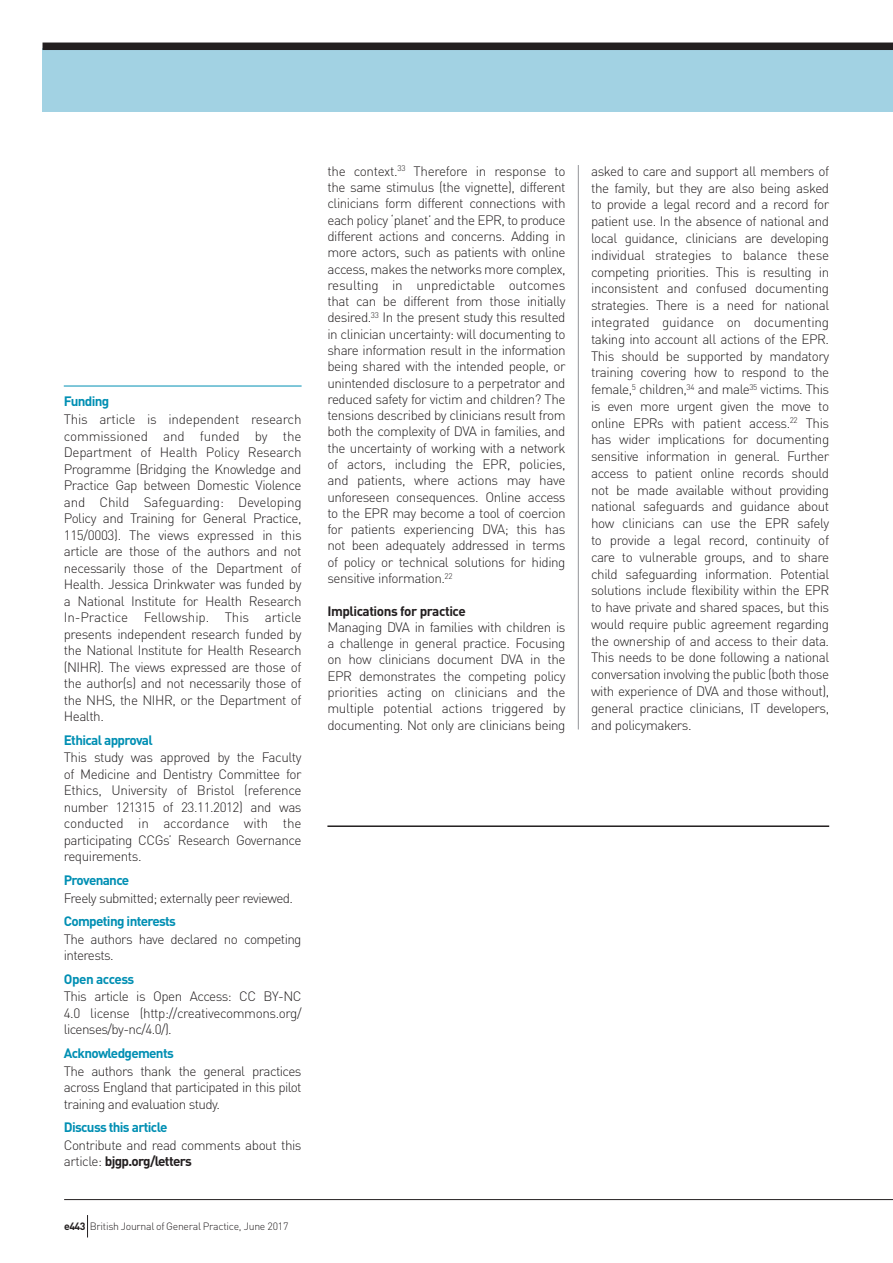
<style>
.page{position:relative;width:893px;height:1263px;background:#fff}
.page>*{position:absolute;margin:0;border:0;box-sizing:border-box;transform-origin:0 0}
.t1{font:300 13.5px/16.8px "DIN";letter-spacing:-.035em;color:#231f20;text-align:justify}
.t2{font:700 13.5px "DIN";letter-spacing:-.05em;color:#008fb3}
.t3{font:700 13.5px "DIN";letter-spacing:-.035em;color:#231f20}
.t4{font:300 10.5px "DIN";letter-spacing:-.025em;color:#231f20}
.s1{font-weight:700}
</style>
<div class="page">
<div style="left:43px;top:48px;width:850px;height:64px;background:#a2d2e3"></div>
<div style="left:43px;top:43px;width:850px;height:7px;background:#231f20"></div>
<hr style="left:578px;top:165px;width:1px;height:564px;background:#939598">
<hr style="left:64px;top:386px;width:238px;height:1px;background:#008fb3">
<hr style="left:327px;top:825px;width:502px;height:2px;background:#231f20">
<hr style="left:64px;top:1199px;width:829px;height:1px;background:#231f20">
<svg style="left:87px;top:1215px;width:1px;height:22px"></svg>
<p class="t2" style="left:64px;top:393px;width:47px">Funding</p>
<p class="t1" style="left:64px;top:411px;width:239px">This article is independent research commissioned and funded by the Department of Health Policy Research Programme (Bridging the Knowledge and Practice Gap between Domestic Violence and Child Safeguarding: Developing Policy and Training for General Practice, 115/0003). The views expressed in this article are those of the authors and not necessarily those of the Department of Health. Jessica Drinkwater was funded by a National Institute for Health Research In-Practice Fellowship. This article presents independent research funded by the National Institute for Health Research (NIHR). The views expressed are those of the author(s) and not necessarily those of the NHS, the NIHR, or the Department of Health.</p>
<p class="t2" style="left:64px;top:731px;width:91px">Ethical approval</p>
<p class="t1" style="left:64px;top:749px;width:239px">This study was approved by the Faculty of Medicine and Dentistry Committee for Ethics, University of Bristol (reference number 121315 of 23.11.2012) and was conducted in accordance with the participating CCGs’ Research Governance requirements.</p>
<p class="t2" style="left:64px;top:871px;width:67px">Provenance</p>
<p class="t1" style="left:64px;top:889px;width:231px">Freely submitted; externally peer reviewed.</p>
<p class="t2" style="left:64px;top:912px;width:114px">Competing interests</p>
<p class="t1" style="left:64px;top:930px;width:239px">The authors have declared no competing interests.</p>
<p class="t2" style="left:64px;top:970px;width:72px">Open access</p>
<p class="t1" style="left:64px;top:988px;width:239px">This article is Open Access: CC BY-NC 4.0 license (http://creativecommons.org/ licenses/by-nc/4.0/).</p>
<p class="t2" style="left:64px;top:1044px;width:112px">Acknowledgements</p>
<p class="t1" style="left:64px;top:1062px;width:239px">The authors thank the general practices across England that participated in this pilot training and evaluation study.</p>
<p class="t2" style="left:64px;top:1118px;width:105px">Discuss this article</p>
<p class="t1" style="left:64px;top:1136px;width:239px">Contribute and read comments about this article: <span class="s1">bjgp.org/letters</span></p>
<p class="t4" style="left:64px;top:1219px;width:226px"><span class="s1">e443</span> British Journal of General Practice, June 2017</p>
<p class="t1" style="left:327px;top:163px;width:240px;line-height:16.4px">the context.<sup>33</sup> Therefore in response to the same stimulus (the vignette), different clinicians form different connections with each policy ‘planet’ and the EPR, to produce different actions and concerns. Adding in more actors, such as patients with online access, makes the networks more complex, resulting in unpredictable outcomes that can be different from those initially desired.<sup>33</sup> In the present study this resulted in clinician uncertainty: will documenting to share information result in the information being shared with the intended people, or unintended disclosure to a perpetrator and reduced safety for victim and children? The tensions described by clinicians result from both the complexity of DVA in families, and the uncertainty of working with a network of actors, including the EPR, policies, and patients, where actions may have unforeseen consequences. Online access to the EPR may become a tool of coercion for patients experiencing DVA; this has not been adequately addressed in terms of policy or technical solutions for hiding sensitive information.<sup>22</sup></p>
<p class="t3" style="left:327px;top:602px;width:140px">Implications for practice</p>
<p class="t1" style="left:327px;top:619px;width:240px;line-height:16.4px">Managing DVA in families with children is a challenge in general practice. Focusing on how clinicians document DVA in the EPR demonstrates the competing policy priorities acting on clinicians and the multiple potential actions triggered by documenting. Not only are clinicians being</p>
<p class="t1" style="left:591px;top:162px;width:240px">asked to care and support all members of the family, but they are also being asked to provide a legal record and a record for patient use. In the absence of national and local guidance, clinicians are developing individual strategies to balance these competing priorities. This is resulting in inconsistent and confused documenting strategies. There is a need for national integrated guidance on documenting taking into account all actions of the EPR.<br>This should be supported by mandatory training covering how to respond to the female,<sup>5</sup> children,<sup>34</sup> and male<sup>35</sup> victims. This is even more urgent given the move to online EPRs with patient access.<sup>22</sup> This has wider implications for documenting sensitive information in general. Further access to patient online records should not be made available without providing national safeguards and guidance about how clinicians can use the EPR safely to provide a legal record, continuity of care to vulnerable groups, and to share child safeguarding information. Potential solutions include flexibility within the EPR to have private and shared spaces, but this would require public agreement regarding the ownership of and access to their data.<br>This needs to be done following a national conversation involving the public (both those with experience of DVA and those without), general practice clinicians, IT developers, and policymakers.</p>
</div>
